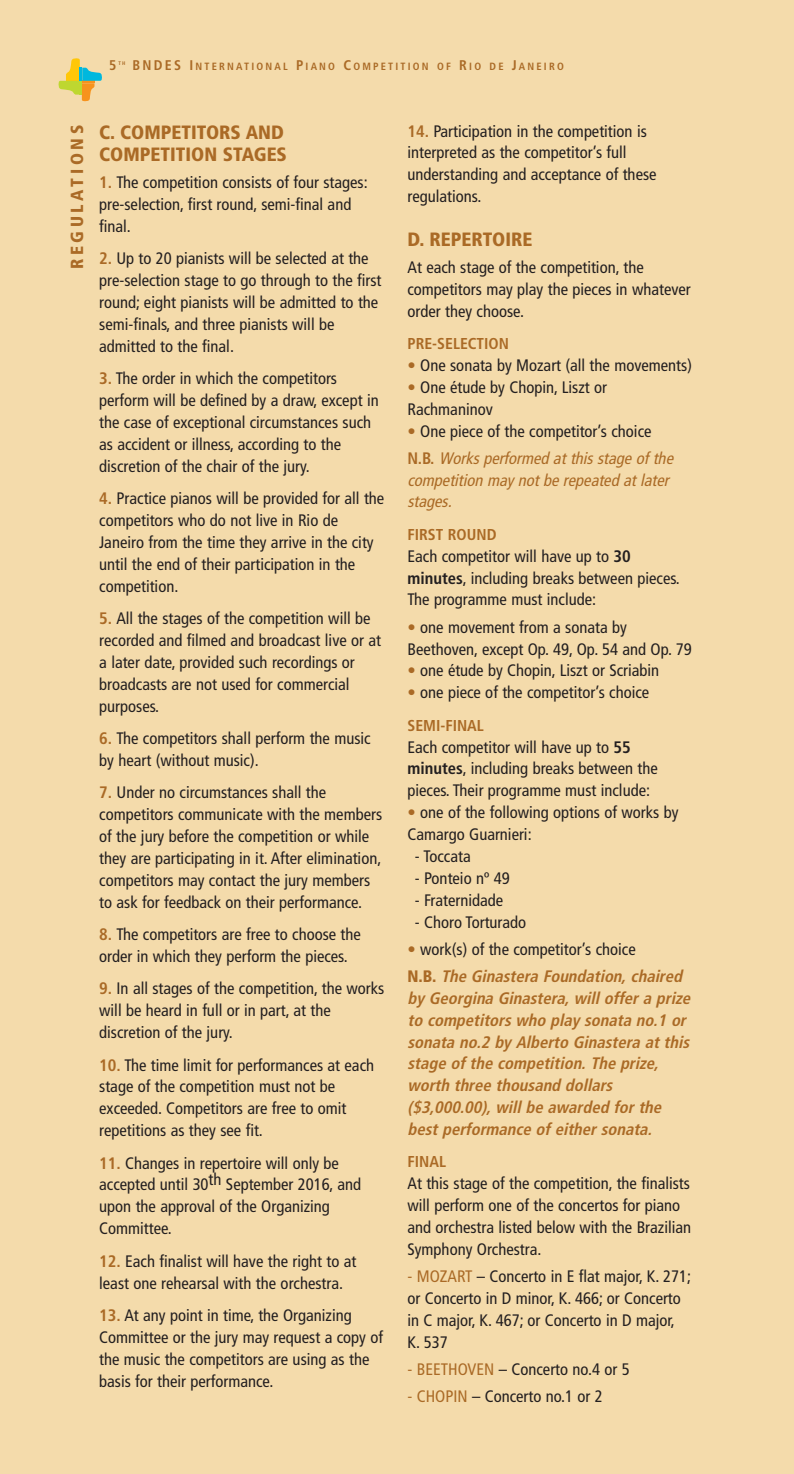
<style>
.page{position:relative;width:794px;height:1474px;background:#fff}
.page>*{position:absolute;margin:0;border:0;box-sizing:border-box;transform-origin:0 0}
.t1{font:900 condensed 19.25px/22.8px "Frutiger";color:#aa6a26}
.t2{font:900 condensed 17.5px "Frutiger";letter-spacing:.21em;color:#aa6a26}
.t3{font:condensed 16.62px/21.9px "Frutiger";color:#231f20}
.t4{font:italic 700 condensed 16.62px/21.9px "Frutiger";color:#aa6a26}
.t5{font:italic condensed 16.62px/21.9px "Frutiger";color:#aa6a26}
.t6{font:700 condensed 15.75px "Frutiger";color:#aa6a26}
.t7{font:700 condensed 14px "Frutiger";color:#aa6a26}
.t8{font:700 condensed 10.5px "Frutiger";letter-spacing:.21em;color:#aa6a26}
.t9{font:700 condensed 5.25px "Frutiger";color:#aa6a26}
.s1{font-size:14px}
.s2{font-weight:700;color:#aa6a26}
.s3{color:#aa6a26}
.s4{font-style:italic;color:#aa6a26}
.s5{font-weight:700}
.s6{font-weight:900;color:#aa6a26}
.s7{font-weight:700;font-style:italic;color:#aa6a26}
</style>
<div class="page">
<div style="left:0;top:0;width:794px;height:1473px;background:#f4dbab"></div>
<svg style="left:59px;top:58px;width:43px;height:44px"></svg>
<p class="t7" style="left:109px;top:60px;width:9px">5</p>
<p class="t9" style="left:118px;top:61px;width:8px">TH</p>
<p class="t8" style="left:133px;top:62px;width:433px"><span class="s1">BNDES I</span>NTERNATIONAL <span class="s1">P</span>IANO <span class="s1">C</span>OMPETITION OF <span class="s1">R</span>IO DE <span class="s1">J</span>ANEIRO</p>
<p class="t2" style="left:70px;top:269px;width:146px;rotate:-90deg">REGULATIONS</p>
<p class="t1" style="left:99px;top:122px;width:189px">C. COMPETITORS AND<br>COMPETITION STAGES</p>
<p class="t3" style="left:99px;top:173px;width:270px"><span class="s2">1.</span> The competition consists of four stages: pre-selection, first round, semi-final and final.</p>
<p class="t3" style="left:99px;top:249px;width:284px"><span class="s2">2.</span> Up to 20 pianists will be selected at the pre-selection stage to go through to the first round; eight pianists will be admitted to the semi-finals, and three pianists will be admitted to the final.</p>
<p class="t3" style="left:99px;top:369px;width:281px"><span class="s2">3.</span> The order in which the competitors perform will be defined by a draw, except in the case of exceptional circumstances such as accident or illness, according to the discretion of the chair of the jury.</p>
<p class="t3" style="left:99px;top:489px;width:286px"><span class="s2">4.</span> Practice pianos will be provided for all the competitors who do not live in Rio de Janeiro from the time they arrive in the city until the end of their participation in the competition.</p>
<p class="t3" style="left:99px;top:608px;width:283px"><span class="s2">5.</span> All the stages of the competition will be recorded and filmed and broadcast live or at a later date, provided such recordings or broadcasts are not used for commercial purposes.</p>
<p class="t3" style="left:99px;top:728px;width:273px"><span class="s2">6.</span> The competitors shall perform the music by heart (without music).</p>
<p class="t3" style="left:99px;top:783px;width:284px"><span class="s2">7.</span> Under no circumstances shall the competitors communicate with the members of the jury before the competition or while they are participating in it. After elimination, competitors may contact the jury members to ask for feedback on their performance.</p>
<p class="t3" style="left:99px;top:924px;width:263px"><span class="s2">8.</span> The competitors are free to choose the order in which they perform the pieces.</p>
<p class="t3" style="left:99px;top:979px;width:287px"><span class="s2">9.</span> In all stages of the competition, the works will be heard in full or in part, at the discretion of the jury.</p>
<p class="t3" style="left:99px;top:1055px;width:276px"><span class="s2">10.</span> The time limit for performances at each stage of the competition must not be exceeded. Competitors are free to omit repetitions as they see fit.</p>
<p class="t3" style="left:99px;top:1153px;width:263px"><span class="s2">11.</span> Changes in repertoire will only be accepted until 30th September 2016, and upon the approval of the Organizing<br>Committee.</p>
<p class="t3" style="left:99px;top:1251px;width:259px"><span class="s2">12.</span> Each finalist will have the right to at least one rehearsal with the orchestra.</p>
<p class="t3" style="left:99px;top:1305px;width:285px"><span class="s2">13.</span> At any point in time, the Organizing Committee or the jury may request a copy of the music the competitors are using as the basis for their performance.</p>
<p class="t3" style="left:407px;top:121px;width:250px"><span class="s2">14.</span> Participation in the competition is interpreted as the competitor’s full understanding and acceptance of these regulations.</p>
<p class="t1" style="left:407px;top:229px;width:126px">D. REPERTOIRE</p>
<p class="t3" style="left:407px;top:257px;width:285px">At each stage of the competition, the competitors may play the pieces in whatever order they choose.</p>
<p class="t6" style="left:407px;top:337px;width:103px">PRE-SELECTION</p>
<p class="t3" style="left:407px;top:355px;width:286px"><span class="s3">•</span> One sonata by Mozart (all the movements)</p>
<p class="t3" style="left:407px;top:377px;width:201px"><span class="s3">•</span> One étude by Chopin, Liszt or<br>Rachmaninov</p>
<p class="t3" style="left:407px;top:418px;width:270px;line-height:27.1px"><span class="s3">•</span> One piece of the competitor’s choice<br><span class="s2">N . B.</span> <span class="s4">Worksperformed atthisstage of the</span></p>
<p class="t5" style="left:407px;top:470px;width:266px">competition may notbe repeated atlater stages.</p>
<p class="t6" style="left:407px;top:528px;width:91px">FIRST ROUND</p>
<p class="t3" style="left:407px;top:546px;width:274px">Each competitor will have up to <span class="s5">30 minutes</span>, including breaks between pieces.<br>The programme must include:</p>
<p class="t3" style="left:407px;top:617px;width:286px"><span class="s3">•</span> one movement from a sonata by<br>Beethoven, except Op. 49, Op. 54 and Op. 79</p>
<p class="t3" style="left:407px;top:661px;width:253px"><span class="s3">•</span> one étude by Chopin, Liszt or Scriabin</p>
<p class="t3" style="left:407px;top:683px;width:243px"><span class="s3">•</span> one piece of the competitor’s choice</p>
<p class="t6" style="left:407px;top:719px;width:78px">SEMI-FINAL</p>
<p class="t3" style="left:407px;top:737px;width:252px">Each competitor will have up to <span class="s5">55 minutes</span>, including breaks between the pieces. Their programme must include:</p>
<p class="t3" style="left:407px;top:802px;width:272px"><span class="s3">•</span> one of the following options of works by<br>Camargo Guarnieri:</p>
<p class="t3" style="left:415px;top:846px;width:57px">- Toccata</p>
<p class="t3" style="left:415px;top:868px;width:96px">- Ponteio nº 49</p>
<p class="t3" style="left:415px;top:890px;width:90px">- Fraternidade</p>
<p class="t3" style="left:415px;top:912px;width:113px">- Choro Torturado</p>
<p class="t3" style="left:407px;top:936px;width:279px;line-height:27.1px"><span class="s3">•</span> work(s) of the competitor’s choice<br><span class="s6">N . B .</span> <span class="s7">The Ginastera Foundation, chaired</span></p>
<p class="t4" style="left:407px;top:988px;width:287px">by Georgina Ginastera, will offer a prize to competitors who play sonata no.1 or sonata no.2 by Alberto Ginastera at this stage of the competition. The prize, worth three thousand dollars ($3,000.00), will be awarded for the best performance of either sonata.</p>
<p class="t6" style="left:407px;top:1155px;width:40px">FINAL</p>
<p class="t3" style="left:407px;top:1173px;width:285px">At this stage of the competition, the finalists will perform one of the concertos for piano and orchestra listed below with the Brazilian Symphony Orchestra.</p>
<p class="t3" style="left:407px;top:1266px;width:285px"><span class="s3">- MOZART</span> – Concerto in E flat major, K. 271; or Concerto in D minor, K. 466; or Concerto in C major, K. 467; or Concerto in D major,<br>K. 537</p>
<p class="t3" style="left:407px;top:1359px;width:224px"><span class="s3">- BEETHOVEN</span> – Concerto no.4 or 5</p>
<p class="t3" style="left:407px;top:1385px;width:197px"><span class="s3">- CHOPIN</span> – Concerto no.1 or 2</p>
</div>
